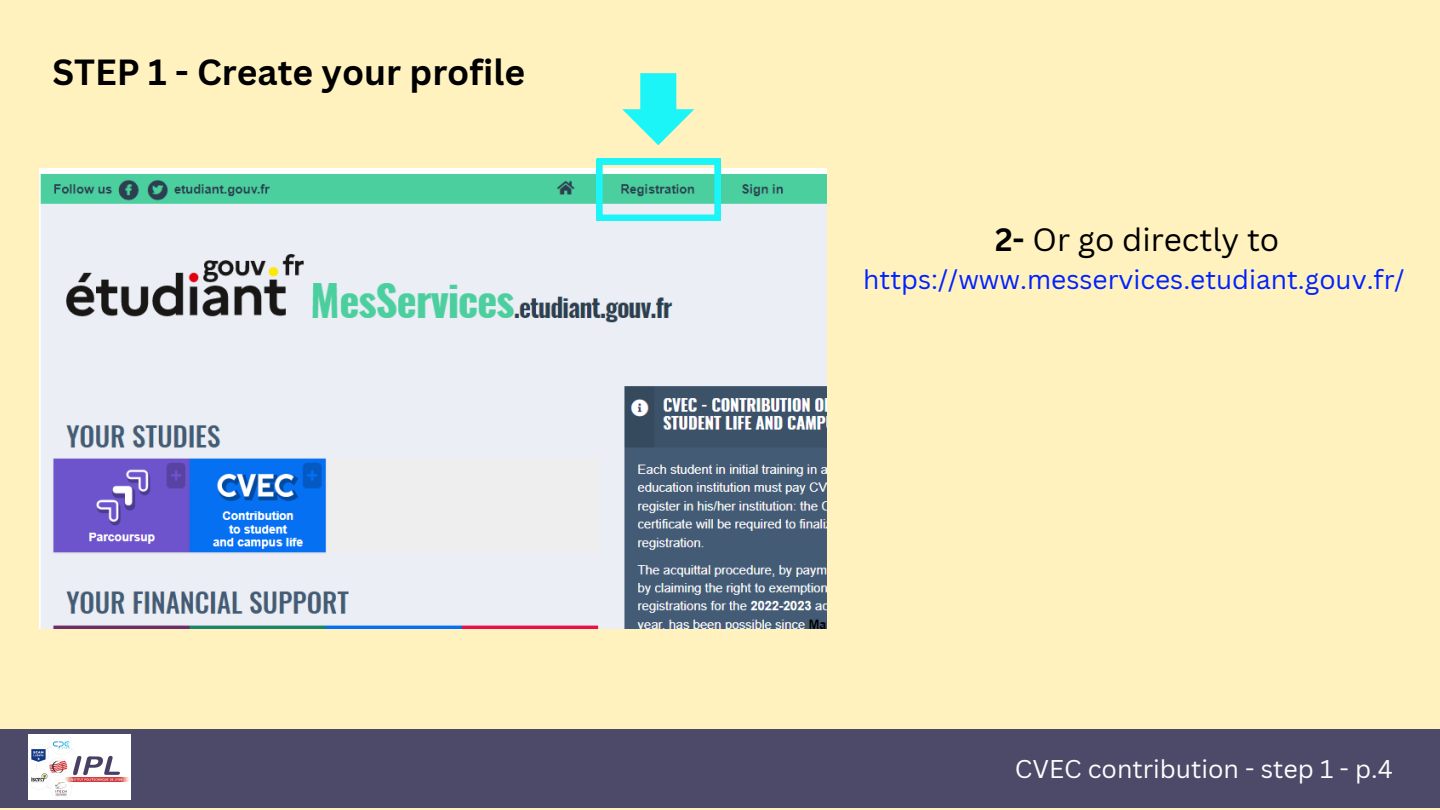
<style>
.page{position:relative;width:1440px;height:810px;background:#fff2bf}
.page>*{position:absolute;margin:0;border:0;box-sizing:border-box;transform-origin:0 0}
.t1{font:700 35.4px "Canva Sans";color:#000}
.t2{font:31.4px "Canva Sans";color:#000}
.t3{font:26.3px "Canva Sans";color:#0021ff}
.t4{font:25px "Canva Sans";color:#fdfcfc}
.s1{font-weight:700}
</style>
<div class="page">
<div style="left:0;top:729px;width:1439px;height:78px;background:#4c4a68"></div>
<img style="left:29px;top:734px;width:101px;height:66px">
<img style="left:39px;top:169px;width:788px;height:460px">
<svg style="left:597px;top:159px;width:123px;height:61px;background:#6edeca"></svg>
<svg style="left:622px;top:73px;width:72px;height:72px"></svg>
<h1 class="t1" style="left:52px;top:47px;width:474px">STEP 1 - Create your profile</h1>
<p class="t2" style="left:995px;top:217px;width:286px"><span class="s1">2-</span> Or go directly to</p>
<p class="t3" style="left:863px;top:261px;width:543px">https://www.messervices.etudiant.gouv.fr/</p>
<p class="t4" style="left:1015px;top:751px;width:380px">CVEC contribution - step 1 - p.4</p>
</div>
